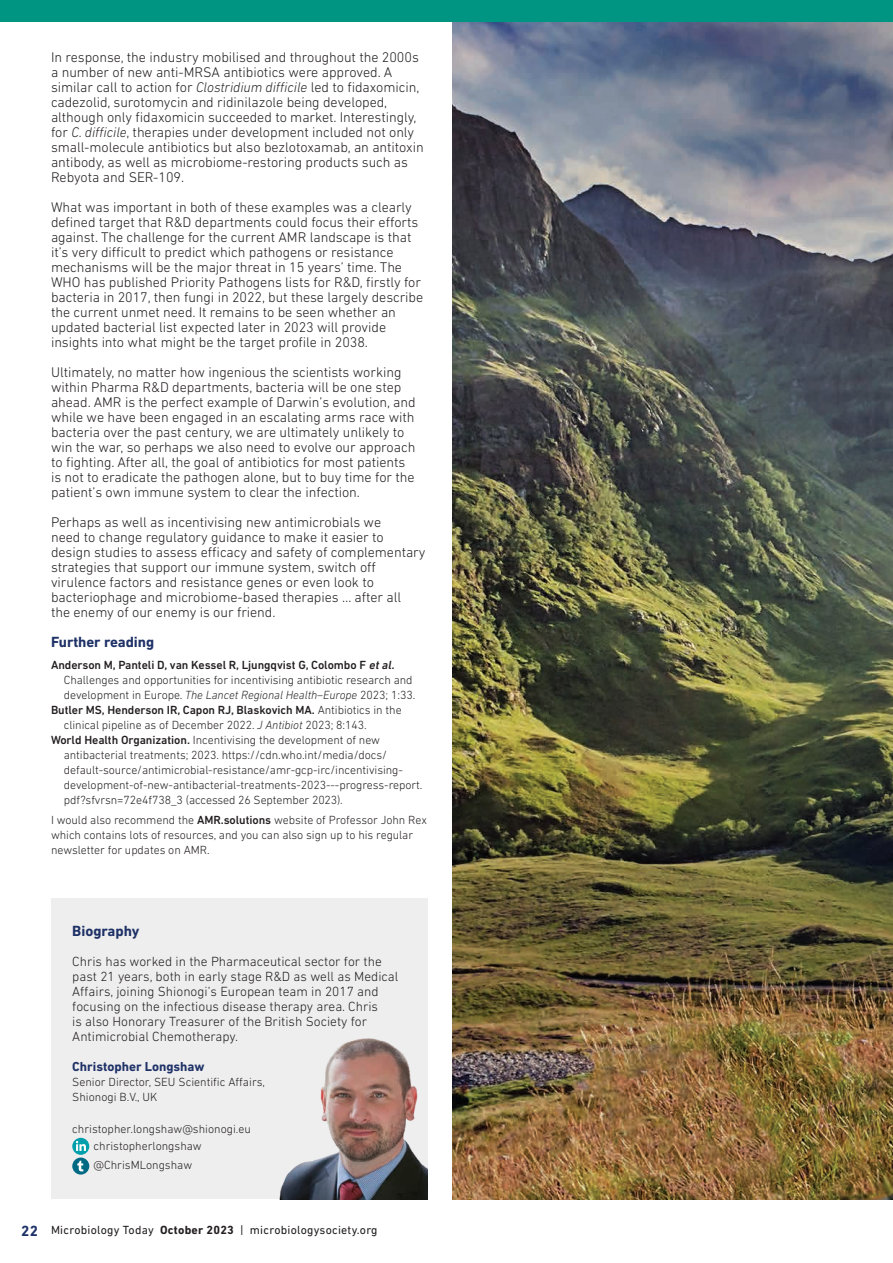
<style>
.page{position:relative;width:893px;height:1263px;background:#fff}
.page>*{position:absolute;margin:0;border:0;box-sizing:border-box;transform-origin:0 0}
.t1{font:700 15px "DIN Next LT Pro";letter-spacing:-.005em;color:#1f3267}
.t2{font:300 14.25px/15px "DIN Next LT Pro";letter-spacing:-.005em;color:#231f20}
.t3{font:300 13.5px/15px "DIN Next LT Pro";color:#231f20}
.t4{font:700 13.2px "DIN Next LT Pro";color:#1f3267}
.t5{font:300 12px/15px "DIN Next LT Pro";letter-spacing:-.005em;color:#231f20}
.t6{font:500 12px "DIN Next LT Pro";letter-spacing:-.005em;color:#231f20}
.t7{font:12px "DIN Next LT Pro";letter-spacing:.02em;color:#231f20}
.s1{font-style:italic}
.s2{font-weight:300}
.s3{font-weight:500}
.s4{font-weight:700;font-size:15px;color:#1f3267}
.s5{font-weight:700}
</style>
<div class="page">
<div style="left:51px;top:898px;width:376px;height:301px;background:#eeeeef"></div>
<img style="left:453px;top:21px;width:440px;height:1178px">
<img style="left:279px;top:1038px;width:148px;height:161px">
<svg style="left:72px;top:1157px;width:17px;height:17px"></svg>
<svg style="left:77px;top:1161px;width:6px;height:10px"></svg>
<div style="left:72px;top:1138px;width:17px;height:17px;background:#009fac;border-radius:50%"></div>
<svg style="left:76px;top:1141px;width:10px;height:10px"></svg>
<div style="left:0;top:0;width:893px;height:21px;background:#009582"></div>
<p class="t2" style="left:51px;top:49px;width:374px">In response, the industry mobilised and throughout the 2000s a number of new anti-MRSA antibiotics were approved. A similar call to action for <span class="s1">Clostridium difficile</span> led to fidaxomicin, cadezolid, surotomycin and ridinilazole being developed, although only fidaxomicin succeeded to market. Interestingly, for <span class="s1">C. difficile</span>, therapies under development included not only small-molecule antibiotics but also bezlotoxamab, an antitoxin antibody, as well as microbiome-restoring products such as Rebyota and SER-109.</p>
<p class="t2" style="left:51px;top:199px;width:374px">What was important in both of these examples was a clearly defined target that R&amp;D departments could focus their efforts against. The challenge for the current AMR landscape is that it’s very difficult to predict which pathogens or resistance mechanisms will be the major threat in 15 years’ time. The WHO has published Priority Pathogens lists for R&amp;D, firstly for bacteria in 2017, then fungi in 2022, but these largely describe the current unmet need. It remains to be seen whether an updated bacterial list expected later in 2023 will provide insights into what might be the target profile in 2038.</p>
<p class="t2" style="left:51px;top:364px;width:366px">Ultimately, no matter how ingenious the scientists working within Pharma R&amp;D departments, bacteria will be one step ahead. AMR is the perfect example of Darwin’s evolution, and while we have been engaged in an escalating arms race with bacteria over the past century, we are ultimately unlikely to win the war, so perhaps we also need to evolve our approach to fighting. After all, the goal of antibiotics for most patients is not to eradicate the pathogen alone, but to buy time for the patient’s own immune system to clear the infection.</p>
<p class="t2" style="left:51px;top:514px;width:376px">Perhaps as well as incentivising new antimicrobials we<br>need to change regulatory guidance to make it easier to design studies to assess efficacy and safety of complementary strategies that support our immune system, switch off virulence factors and resistance genes or even look to bacteriophage and microbiome-based therapies … after all<br>the enemy of our enemy is our friend.</p>
<p class="t1" style="left:51px;top:633px;width:105px">Further reading</p>
<p class="t6" style="left:51px;top:658px;width:347px">Anderson M, Panteli D, van Kessel R, Ljungqvist G, Colombo F <span class="s1">etal.</span></p>
<p class="t5" style="left:64px;top:673px;width:350px">Challenges and opportunities for incentivising antibiotic research and</p>
<p class="t5" style="left:64px;top:688px;width:353px">development in Europe. <span class="s1">The Lancet Regional Health–Europe</span> 2023; 1:33.</p>
<p class="t6" style="left:51px;top:703px;width:352px">Butler MS, Henderson IR, Capon RJ, Blaskovich MA. <span class="s2">Antibiotics in the</span></p>
<p class="t5" style="left:64px;top:718px;width:305px">clinical pipeline as of December 2022. <span class="s1">J Antibiot</span> 2023; 8:143.</p>
<p class="t5" style="left:51px;top:733px;width:331px"><span class="s3">World Health Organization.</span> Incentivising the development of new</p>
<p class="t5" style="left:64px;top:748px;width:325px">antibacterial treatments; 2023. https://cdn.who.int/media/docs/</p>
<p class="t5" style="left:64px;top:763px;width:341px">default-source/antimicrobial-resistance/amr-gcp-irc/incentivising-</p>
<p class="t5" style="left:64px;top:778px;width:360px">development-of-new-antibacterial-treatments-2023---progress-report.</p>
<p class="t5" style="left:64px;top:793px;width:281px">pdf?sfvrsn=72e4f738_3 (accessed 26 September 2023).</p>
<p class="t5" style="left:51px;top:812px;width:377px">I would also recommend the <span class="s3">AMR.solutions</span> website of Professor John Rex which contains lots of resources, and you can also sign up to his regular newsletter for updates on AMR.</p>
<p class="t1" style="left:72px;top:922px;width:69px">Biography</p>
<p class="t3" style="left:72px;top:954px;width:327px">Chris has worked in the Pharmaceutical sector for the past 21 years, both in early stage R&amp;D as well as Medical Affairs, joining Shionogi’s European team in 2017 and focusing on the infectious disease therapy area. Chris<br>is also Honorary Treasurer of the British Society for Antimicrobial Chemotherapy.</p>
<p class="t4" style="left:72px;top:1059px;width:134px">Christopher Longshaw</p>
<p class="t5" style="left:72px;top:1074px;width:194px">Senior Director, SEU Scientific Affairs,<br>Shionogi B.V., UK</p>
<p class="t5" style="left:94px;top:1120px;width:159px;line-height:17.1px;text-indent:-21px">christopher.longshaw@shionogi.eu christopherlongshaw</p>
<p class="t5" style="left:94px;top:1158px;width:100px">@ChrisMLongshaw</p>
<p class="t7" style="left:21px;top:1223px;width:358px"><span class="s4">22</span> Microbiology Today <span class="s5">October 2023</span> | microbiologysociety.org</p>
</div>
